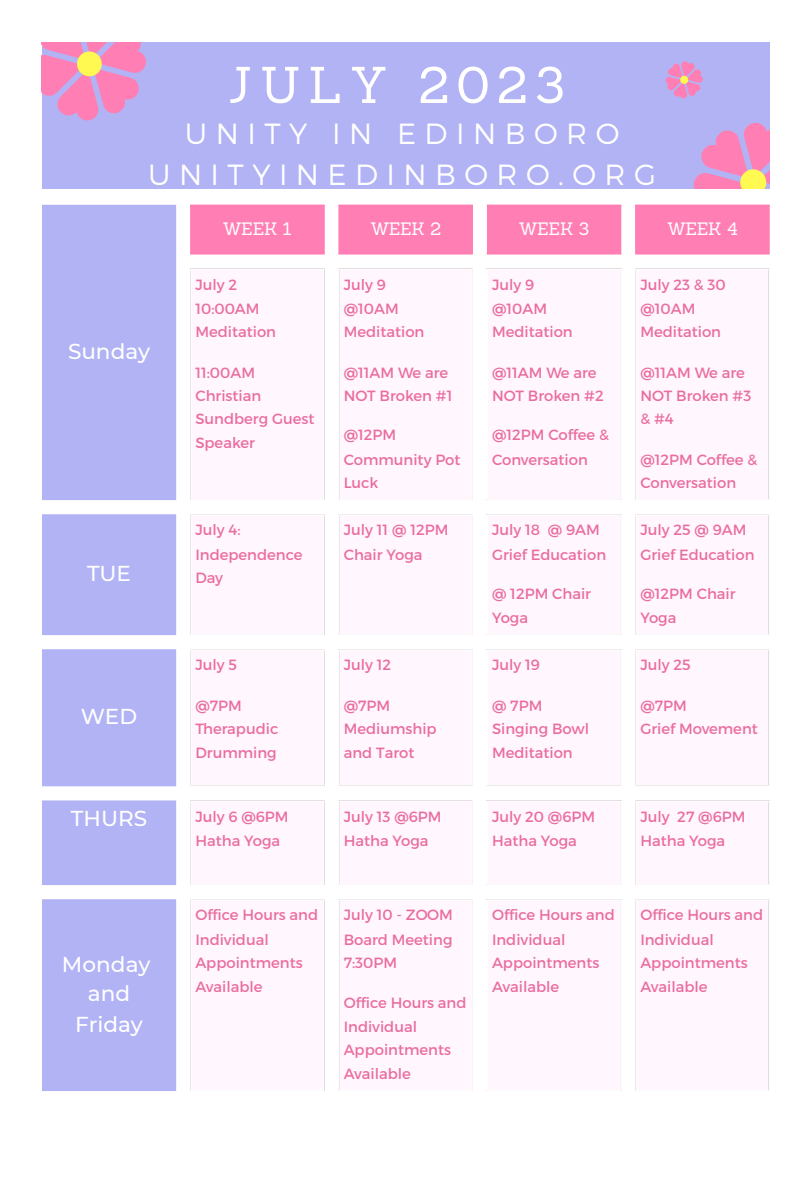
<style>
.page{position:relative;width:810px;height:1181px;background:#fff}
.page>*{position:absolute;margin:0;border:0;box-sizing:border-box;transform-origin:0 0}
.t1{font:50.4px "Sanchez";letter-spacing:.15em;color:#fff}
.t2{font:300 29.1px "Montserrat";letter-spacing:.29em;color:#fff}
.t3{font:500 21.6px/29.8px "Montserrat";color:#fff;text-align:center}
.t4{font:17.55px "Sanchez";color:#fff}
.t5{font:14.85px/23.7px "Montserrat";color:#ea6da2}
</style>
<div class="page">
<div style="left:42px;top:42px;width:727px;height:147px;background:#b2b3f4"></div>
<svg style="left:42px;top:42px;width:104px;height:79px"></svg>
<svg style="left:693px;top:110px;width:77px;height:79px"></svg>
<svg style="left:665px;top:61px;width:38px;height:38px"></svg>
<div style="left:42px;top:205px;width:134px;height:886px;background:#b2b3f4"></div>
<svg style="left:192px;top:205px;width:575px;height:49px;background:#ff89ba"></svg>
<hr style="left:190px;top:207px;width:2px;height:45px;background:#ff7fb5">
<hr style="left:322px;top:207px;width:3px;height:45px;background:#ff7fb5">
<hr style="left:190px;top:205px;width:135px;height:2px;background:#ff7fb5">
<hr style="left:190px;top:252px;width:135px;height:2px;background:#ff7fb5">
<hr style="left:339px;top:207px;width:2px;height:45px;background:#ff7fb5">
<hr style="left:471px;top:207px;width:2px;height:45px;background:#ff7fb5">
<hr style="left:339px;top:205px;width:134px;height:2px;background:#ff7fb5">
<hr style="left:339px;top:252px;width:134px;height:2px;background:#ff7fb5">
<hr style="left:487px;top:207px;width:2px;height:45px;background:#ff7fb5">
<hr style="left:619px;top:207px;width:2px;height:45px;background:#ff7fb5">
<hr style="left:487px;top:205px;width:134px;height:2px;background:#ff7fb5">
<hr style="left:487px;top:252px;width:134px;height:2px;background:#ff7fb5">
<hr style="left:635px;top:207px;width:2px;height:45px;background:#ff7fb5">
<hr style="left:767px;top:207px;width:2px;height:45px;background:#ff7fb5">
<hr style="left:635px;top:205px;width:134px;height:2px;background:#ff7fb5">
<hr style="left:635px;top:252px;width:134px;height:2px;background:#ff7fb5">
<p class="t1" style="left:228px;top:52px;width:338px">JULY 2023</p>
<p class="t2" style="left:185px;top:115px;width:436px">UNITY IN EDINBORO</p>
<p class="t2" style="left:148px;top:155px;width:509px">UNITYINEDINBORO.ORG</p>
<p class="t3" style="left:68px;top:337px;width:84px">Sunday</p>
<p class="t3" style="left:87px;top:558px;width:45px">TUE</p>
<p class="t3" style="left:81px;top:701px;width:58px">WED</p>
<p class="t4" style="left:223px;top:217px;width:70px">WEEK 1</p>
<p class="t4" style="left:370px;top:217px;width:72px">WEEK 2</p>
<p class="t4" style="left:519px;top:217px;width:72px">WEEK 3</p>
<p class="t4" style="left:667px;top:217px;width:72px">WEEK 4</p>
<p class="t5" style="left:195px;top:272px;width:82px">July 2<br>10:00AM<br>Meditation</p>
<p class="t5" style="left:195px;top:360px;width:121px">11:00AM<br>Christian<br>Sundberg Guest<br>Speaker</p>
<p class="t5" style="left:344px;top:272px;width:82px">July 9 @10AM<br>Meditation</p>
<p class="t5" style="left:344px;top:360px;width:110px;line-height:23.2px">@11AM We are<br>NOT Broken #1</p>
<p class="t5" style="left:344px;top:422px;width:118px">@12PM<br>Community Pot<br>Luck</p>
<p class="t5" style="left:492px;top:272px;width:82px">July 9 @10AM<br>Meditation</p>
<p class="t5" style="left:492px;top:360px;width:113px;line-height:23.2px">@11AM We are<br>NOT Broken #2</p>
<p class="t5" style="left:492px;top:422px;width:118px;line-height:24.3px">@12PM Coffee &amp;<br>Conversation</p>
<p class="t5" style="left:195px;top:517px;width:109px">July 4:<br>Independence<br>Day</p>
<p class="t5" style="left:344px;top:517px;width:106px;line-height:24.3px">July 11 @ 12PM<br>Chair Yoga</p>
<p class="t5" style="left:492px;top:517px;width:116px;line-height:24.3px">July 18 @ 9AM<br>Grief Education</p>
<p class="t5" style="left:492px;top:581px;width:101px;line-height:24.3px">@ 12PM Chair<br>Yoga</p>
<p class="t5" style="left:195px;top:652px;width:43px">July 5</p>
<p class="t5" style="left:195px;top:693px;width:85px">@7PM<br>Therapudic<br>Drumming</p>
<p class="t5" style="left:344px;top:652px;width:49px">July 12</p>
<p class="t5" style="left:344px;top:693px;width:94px">@7PM<br>Mediumship and Tarot</p>
<p class="t5" style="left:492px;top:652px;width:49px">July 19</p>
<p class="t5" style="left:492px;top:693px;width:99px">@ 7PM<br>Singing Bowl<br>Meditation</p>
<p class="t5" style="left:640px;top:272px;width:87px">July 23 &amp; 30 @10AM<br>Meditation</p>
<p class="t5" style="left:640px;top:360px;width:112px;line-height:23.2px">@11AM We are<br>NOT Broken #3 &amp; #4</p>
<p class="t5" style="left:640px;top:447px;width:118px;line-height:23.2px">@12PM Coffee &amp;<br>Conversation</p>
<p class="t5" style="left:640px;top:517px;width:116px;line-height:24.3px">July 25 @ 9AM<br>Grief Education</p>
<p class="t5" style="left:640px;top:581px;width:97px;line-height:24.3px">@12PM Chair<br>Yoga</p>
<p class="t5" style="left:640px;top:652px;width:52px">July 25</p>
<p class="t5" style="left:640px;top:693px;width:119px;line-height:23.2px">@7PM<br>Grief Movement</p>
<p class="t3" style="left:71px;top:803px;width:78px">THURS</p>
<p class="t5" style="left:195px;top:803px;width:95px;line-height:24.3px">July 6 @6PM<br>Hatha Yoga</p>
<p class="t5" style="left:344px;top:803px;width:99px;line-height:24.3px">July 13 @6PM<br>Hatha Yoga</p>
<p class="t5" style="left:492px;top:803px;width:105px;line-height:24.3px">July 20 @6PM<br>Hatha Yoga</p>
<p class="t5" style="left:640px;top:803px;width:107px;line-height:24.3px">July 27 @6PM<br>Hatha Yoga</p>
<p class="t3" style="left:62px;top:949px;width:90px">Monday and<br>Friday</p>
<p class="t5" style="left:195px;top:902px;width:124px">Office Hours and<br>Individual<br>Appointments<br>Available</p>
<p class="t5" style="left:344px;top:902px;width:111px;text-align:justify">July 10 - ZOOM Board Meeting 7:30PM</p>
<p class="t5" style="left:344px;top:990px;width:124px">Office Hours and<br>Individual<br>Appointments<br>Available</p>
<p class="t5" style="left:492px;top:902px;width:124px">Office Hours and<br>Individual<br>Appointments<br>Available</p>
<p class="t5" style="left:640px;top:902px;width:124px">Office Hours and<br>Individual<br>Appointments<br>Available</p>
</div>
